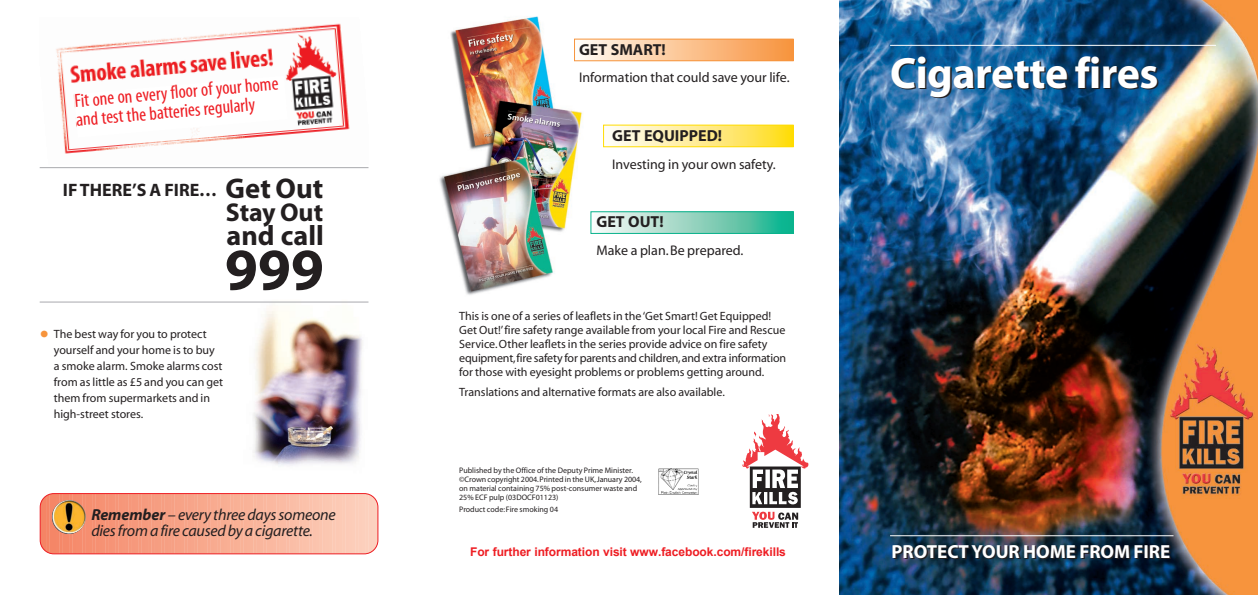
<style>
.page{position:relative;width:1258px;height:595px;background:#fff}
.page>*{position:absolute;margin:0;border:0;box-sizing:border-box;transform-origin:0 0}
.t1{font:700 59.5px "Myriad";color:#231f20}
.t2{font:700 44px "Myriad";letter-spacing:-.01em;color:#fff}
.t3{font:700 28.6px "Myriad";color:#231f20}
.t4{font:700 28.1px "Myriad";color:#231f20}
.t5{font:700 25.8px "Myriad";color:#231f20}
.t6{font:condensed 19px/19px "Myriad";color:#ee1d23}
.t7{font:700 19px "Myriad";color:#fff}
.t8{font:700 18px "Myriad";color:#231f20}
.t9{font:italic 16px/16px "Myriad";letter-spacing:-.015em;color:#231f20}
.t10{font:700 16px "Myriad";color:#231f20}
.t11{font:14px "Myriad";color:#231f20}
.t12{font:12px/16px "Myriad";color:#231f20}
.t13{font:700 12px "Arial";letter-spacing:-.005em;color:#ee1d23}
.t14{font:8px/9px "Myriad";color:#231f20}
.s1{font-size:32px;color:#f7943c}
.s2{font-weight:700}
</style>
<div class="page">
<img style="left:227px;top:301px;width:152px;height:214px">
<svg style="left:742px;top:414px;width:67px;height:114px"></svg>
<img style="left:839px;top:0;width:419px;height:595px">
<hr style="left:890px;top:45px;width:326px;height:1px;background:#fff">
<hr style="left:890px;top:535px;width:284px;height:1px;background:#fff">
<img style="left:439px;top:16px;width:181px;height:279px">
<svg style="left:576px;top:41px;width:216px;height:18px"></svg>
<div style="left:574px;top:39px;width:220px;height:22px;border:1px solid #f7943c"></div>
<svg style="left:605px;top:127px;width:187px;height:18px"></svg>
<div style="left:603px;top:125px;width:191px;height:22px;border:1px solid #ffdc01"></div>
<svg style="left:592px;top:213px;width:200px;height:19px"></svg>
<div style="left:590px;top:211px;width:204px;height:23px;border:1px solid #0ab38d"></div>
<hr style="left:40px;top:167px;width:328px;height:1px;background:#a8a9ad">
<hr style="left:40px;top:302px;width:328px;height:1px;background:#a8a9ad">
<img style="left:56px;top:23px;width:294px;height:131px">
<svg style="left:74px;top:76px;width:214px;height:62px"></svg>
<svg style="left:40px;top:493px;width:338px;height:61px"></svg>
<img style="left:52px;top:500px;width:34px;height:34px;border-radius:50%">
<svg style="left:658px;top:468px;width:41px;height:27px"></svg>
<img style="left:658px;top:468px;width:40px;height:26px">
<h3 class="t6" style="left:74px;top:93px;width:206px;rotate:-5deg">Fit one on every floor of your home and test the batteries regularly</h3>
<h3 class="t8" style="left:63px;top:183px;width:156px">IF THERE’S A FIRE…</h3>
<h3 class="t3" style="left:226px;top:178px;width:99px">Get Out</h3>
<h3 class="t5" style="left:226px;top:202px;width:99px">Stay Out</h3>
<h3 class="t4" style="left:226px;top:225px;width:99px">and call</h3>
<h1 class="t1" style="left:225px;top:247px;width:101px">999</h1>
<p class="t12" style="left:54px;top:327px;width:171px;text-indent:-14px"><span class="s1">•</span> The best way for you to protect yourself and your home is to buy a smoke alarm. Smoke alarms cost from as little as £5 and you can get them from supermarkets and in high-street stores.</p>
<h3 class="t9" style="left:91px;top:508px;width:246px"><span class="s2">Remember</span> – every three days someone dies from a fire caused by a cigarette.</h3>
<h3 class="t10" style="left:579px;top:44px;width:88px">GET SMART!</h3>
<p class="t11" style="left:579px;top:72px;width:212px">Information that could save your life.</p>
<h3 class="t10" style="left:612px;top:130px;width:111px">GET EQUIPPED!</h3>
<p class="t11" style="left:612px;top:159px;width:165px">Investing in your own safety.</p>
<h3 class="t10" style="left:596px;top:216px;width:69px">GET OUT!</h3>
<p class="t11" style="left:596px;top:245px;width:149px">Make a plan.Be prepared.</p>
<p class="t12" style="left:459px;top:310px;width:328px;line-height:14px">This is one of a series of leaflets in the ‘Get Smart! Get Equipped!<br>Get Out!’fire safety range available from your local Fire and Rescue Service.Other leaflets in the series provide advice on fire safety equipment,fire safety for parents and children,and extra information for those with eyesight problems or problems getting around.</p>
<p class="t12" style="left:459px;top:385px;width:267px">Translations and alternative formats are also available.</p>
<p class="t14" style="left:459px;top:466px;width:184px">Published by the Office of the Deputy Prime Minister. ©Crown copyright 2004.Printed in the UK,January 2004, on material containing 75% post-consumer waste and 25% ECF pulp (03DOCF01123)</p>
<p class="t14" style="left:459px;top:505px;width:100px">Product code: Fire smoking 04</p>
<p class="t13" style="left:470px;top:544px;width:317px">For further information visit www.facebook.com/firekills</p>
<h2 class="t2" style="left:890px;top:57px;width:270px">Cigarette fires</h2>
<h3 class="t7" style="left:891px;top:544px;width:280px">PROTECT YOUR HOME FROM FIRE</h3>
</div>
